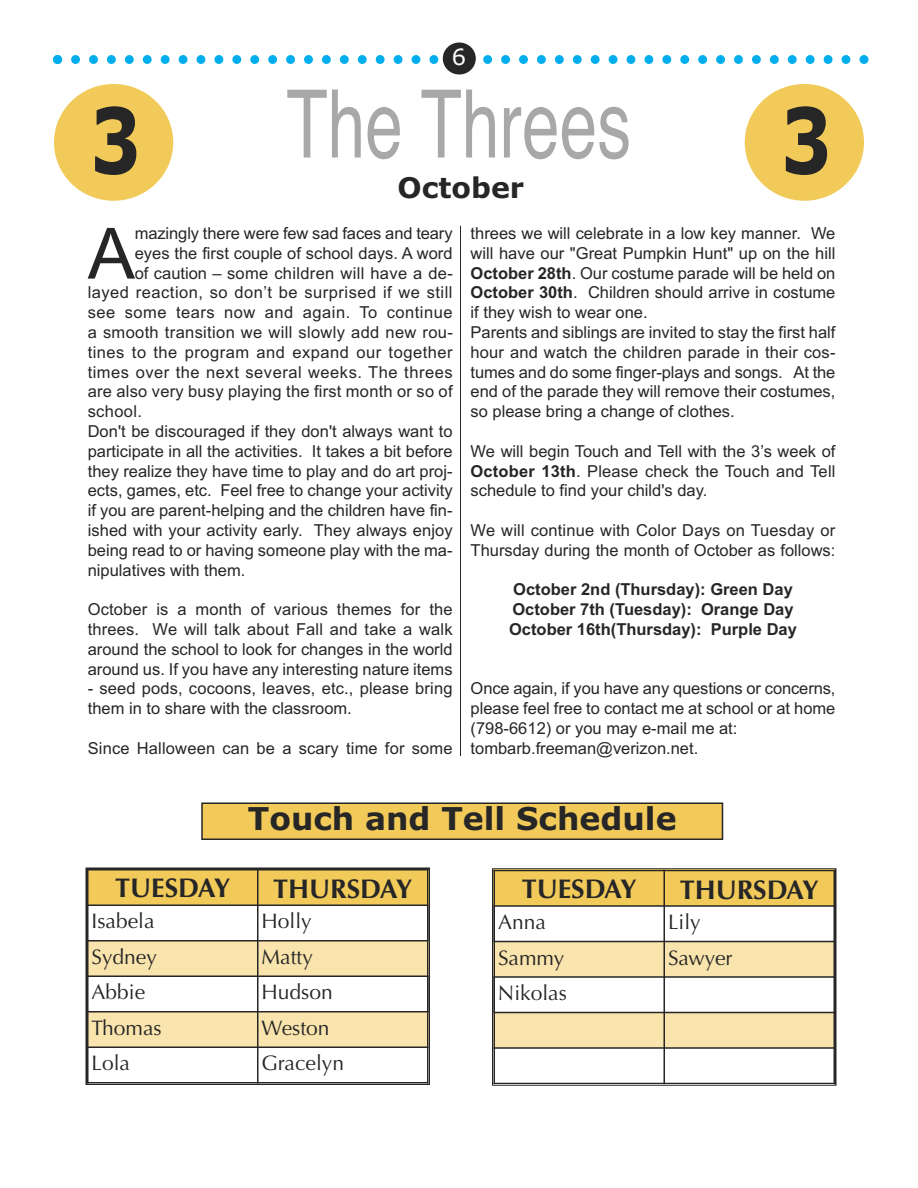
<style>
.page{position:relative;width:918px;height:1188px;background:#fff}
.page>*{position:absolute;margin:0;border:0;box-sizing:border-box;transform-origin:0 0}
.t1{font:94.5px "Helvetica";color:#a9a8a9;scale:.72 1}
.t2{font:700 90.75px "Verdana";color:#272627;scale:.79 1}
.t3{font:70.8px "Arial";color:#272627}
.t4{font:700 31.5px "Verdana";color:#272627}
.t5{font:700 28.5px "Verdana";color:#272627}
.t6{font:700 27px "Optima";color:#272627}
.t7{font:22.5px "Verdana";color:#fff}
.t8{font:21px "Optima";color:#272627}
.t9{font:16.5px/19.8px "Arial";color:#272627}
.t10{font:16.5px "Arial";letter-spacing:.03em;color:#272627}
.t11{font:700 16.5px/19.8px "Arial";color:#272627}
.t12{font:16.5px "Arial";letter-spacing:.02em;color:#272627}
.s1{font-weight:700}
</style>
<div class="page">
<svg style="left:53px;top:55px;width:815px;height:9px"></svg>
<div style="left:443px;top:42px;width:33px;height:33px;background:#272627;border-radius:50%"></div>
<div style="left:54px;top:84px;width:119px;height:117px;background:#f1ca59;border-radius:50%"></div>
<div style="left:745px;top:84px;width:119px;height:117px;background:#f1ca59;border-radius:50%"></div>
<hr style="left:460px;top:226px;width:1px;height:530px;background:#272627">
<div style="left:86px;top:867px;width:344px;height:218px;border:2px solid #272627"></div>
<div style="left:87px;top:869px;width:171px;height:36px;background:#f1ca59"></div>
<div style="left:258px;top:869px;width:171px;height:36px;background:#f1ca59"></div>
<div style="left:87px;top:941px;width:171px;height:35px;background:#f8e4ac"></div>
<div style="left:258px;top:941px;width:171px;height:35px;background:#f8e4ac"></div>
<div style="left:87px;top:1012px;width:171px;height:35px;background:#f8e4ac"></div>
<div style="left:258px;top:1012px;width:171px;height:35px;background:#f8e4ac"></div>
<div style="left:87px;top:1047px;width:171px;height:36px;background:#fff"></div>
<hr style="left:87px;top:869px;width:1px;height:214px;background:#272627">
<hr style="left:257px;top:869px;width:1px;height:214px;background:#272627">
<hr style="left:427px;top:869px;width:2px;height:214px;background:#272627">
<hr style="left:87px;top:869px;width:342px;height:1px;background:#272627">
<hr style="left:87px;top:904px;width:342px;height:2px;background:#272627">
<hr style="left:87px;top:940px;width:342px;height:2px;background:#272627">
<hr style="left:87px;top:975px;width:342px;height:2px;background:#272627">
<hr style="left:87px;top:1011px;width:342px;height:1px;background:#272627">
<hr style="left:87px;top:1047px;width:342px;height:1px;background:#272627">
<hr style="left:87px;top:1082px;width:342px;height:1px;background:#272627">
<div style="left:492px;top:868px;width:345px;height:218px;border:2px solid #272627"></div>
<div style="left:494px;top:870px;width:170px;height:36px;background:#f1ca59"></div>
<div style="left:664px;top:870px;width:171px;height:36px;background:#f1ca59"></div>
<div style="left:494px;top:942px;width:170px;height:35px;background:#f8e4ac"></div>
<div style="left:664px;top:942px;width:171px;height:35px;background:#f8e4ac"></div>
<div style="left:494px;top:1012px;width:170px;height:36px;background:#f8e4ac"></div>
<div style="left:664px;top:1012px;width:171px;height:36px;background:#f8e4ac"></div>
<hr style="left:494px;top:870px;width:1px;height:214px;background:#272627">
<hr style="left:663px;top:870px;width:2px;height:214px;background:#272627">
<hr style="left:834px;top:870px;width:1px;height:214px;background:#272627">
<hr style="left:494px;top:870px;width:341px;height:1px;background:#272627">
<hr style="left:494px;top:905px;width:341px;height:2px;background:#272627">
<hr style="left:494px;top:941px;width:341px;height:1px;background:#272627">
<hr style="left:494px;top:976px;width:341px;height:2px;background:#272627">
<hr style="left:494px;top:1012px;width:341px;height:1px;background:#272627">
<hr style="left:494px;top:1047px;width:341px;height:2px;background:#272627">
<hr style="left:494px;top:1083px;width:341px;height:1px;background:#272627">
<div style="left:202px;top:803px;width:521px;height:36px;background:#f1ca59"></div>
<div style="left:201px;top:802px;width:522px;height:38px;border:2px solid #272627"></div>
<h2 class="t2" style="left:90px;top:89px;width:66px">3</h2>
<h3 class="t7" style="left:452px;top:45px;width:16px">6</h3>
<h1 class="t1" style="left:286px;top:70px;width:480px">The Threes</h1>
<h3 class="t5" style="left:398px;top:172px;width:128px">October</h3>
<h2 class="t2" style="left:781px;top:89px;width:66px">3</h2>
<h3 class="t3" style="left:88px;top:213px;width:49px">A</h3>
<p class="t9" style="left:135px;top:223px;width:319px">mazingly there were few sad faces and teary</p>
<p class="t9" style="left:135px;top:243px;width:319px">eyes the first couple of school days. A word</p>
<p class="t12" style="left:135px;top:263px;width:320px">of caution – some children will have a de-</p>
<p class="t10" style="left:88px;top:283px;width:366px">layed reaction, so don’t be surprised if we still</p>
<p class="t10" style="left:88px;top:303px;width:366px">see some tears now and again. To continue</p>
<p class="t12" style="left:88px;top:323px;width:367px">a smooth transition we will slowly add new rou-</p>
<p class="t10" style="left:88px;top:342px;width:366px">tines to the program and expand our together</p>
<p class="t10" style="left:88px;top:362px;width:366px">times over the next several weeks. The threes</p>
<p class="t9" style="left:88px;top:382px;width:366px">are also very busy playing the first month or so of</p>
<p class="t9" style="left:88px;top:402px;width:56px">school.</p>
<p class="t9" style="left:88px;top:421px;width:366px">Don't be discouraged if they don't always want to</p>
<p class="t9" style="left:88px;top:441px;width:366px">participate in all the activities. It takes a bit before</p>
<p class="t9" style="left:88px;top:461px;width:366px">they realize they have time to play and do art proj-</p>
<p class="t9" style="left:88px;top:481px;width:366px">ects, games, etc. Feel free to change your activity</p>
<p class="t9" style="left:88px;top:501px;width:366px">if you are parent-helping and the children have fin-</p>
<p class="t9" style="left:88px;top:520px;width:366px">ished with your activity early. They always enjoy</p>
<p class="t9" style="left:88px;top:540px;width:366px">being read to or having someone play with the ma-</p>
<p class="t9" style="left:88px;top:560px;width:159px">nipulatives with them.</p>
<p class="t9" style="left:88px;top:600px;width:366px;text-align:justify">October is a month of various themes for the threes. We will talk about Fall and take a walk around the school to look for changes in the world around us. If you have any interesting nature items</p>
<p class="t9" style="left:88px;top:679px;width:366px">- seed pods, cocoons, leaves, etc., please bring them in to share with the classroom.</p>
<p class="t9" style="left:88px;top:738px;width:366px">Since Halloween can be a scary time for some</p>
<p class="t9" style="left:471px;top:223px;width:366px">threes we will celebrate in a low key manner. We will have our "Great Pumpkin Hunt" up on the hill <span class="s1">October 28th</span>. Our costume parade will be held on <span class="s1">October 30th</span>. Children should arrive in costume if they wish to wear one.<br>Parents and siblings are invited to stay the first half hour and watch the children parade in their cos&shy;tumes and do some finger-plays and songs. At the end of the parade they will remove their costumes, so please bring a change of clothes.</p>
<p class="t9" style="left:471px;top:441px;width:366px;text-align:justify">We will begin Touch and Tell with the 3’s week of <span class="s1">October 13th</span>. Please check the Touch and Tell schedule to find your child's day.</p>
<p class="t9" style="left:471px;top:520px;width:366px">We will continue with Color Days on Tuesday or<br>Thursday during the month of October as follows:</p>
<p class="t11" style="left:509px;top:580px;width:289px">October 2nd (Thursday): Green Day<br>October 7th (Tuesday): Orange Day<br>October 16th(Thursday): Purple Day</p>
<p class="t9" style="left:471px;top:679px;width:366px">Once again, if you have any questions or concerns, please feel free to contact me at school or at home (798-6612) or you may e-mail me at: tombarb.freeman@verizon.net.</p>
<h3 class="t4" style="left:248px;top:800px;width:430px">Touch and Tell Schedule</h3>
<h3 class="t6" style="left:115px;top:872px;width:117px">TUESDAY</h3>
<h3 class="t6" style="left:273px;top:874px;width:141px">THURSDAY</h3>
<p class="t8" style="left:92px;top:909px;width:65px">Isabela</p>
<p class="t8" style="left:261px;top:909px;width:52px">Holly</p>
<p class="t8" style="left:92px;top:944px;width:67px">Sydney</p>
<p class="t8" style="left:262px;top:944px;width:53px">Matty</p>
<p class="t8" style="left:92px;top:980px;width:55px">Abbie</p>
<p class="t8" style="left:262px;top:980px;width:73px">Hudson</p>
<p class="t8" style="left:92px;top:1015px;width:72px">Thomas</p>
<p class="t8" style="left:262px;top:1015px;width:70px">Weston</p>
<p class="t8" style="left:92px;top:1051px;width:40px">Lola</p>
<p class="t8" style="left:262px;top:1051px;width:84px">Gracelyn</p>
<h3 class="t6" style="left:522px;top:873px;width:117px">TUESDAY</h3>
<h3 class="t6" style="left:680px;top:874px;width:141px">THURSDAY</h3>
<p class="t8" style="left:498px;top:910px;width:49px">Anna</p>
<p class="t8" style="left:668px;top:910px;width:34px">Lily</p>
<p class="t8" style="left:498px;top:945px;width:68px">Sammy</p>
<p class="t8" style="left:668px;top:945px;width:66px">Sawyer</p>
<p class="t8" style="left:498px;top:981px;width:70px">Nikolas</p>
</div>
